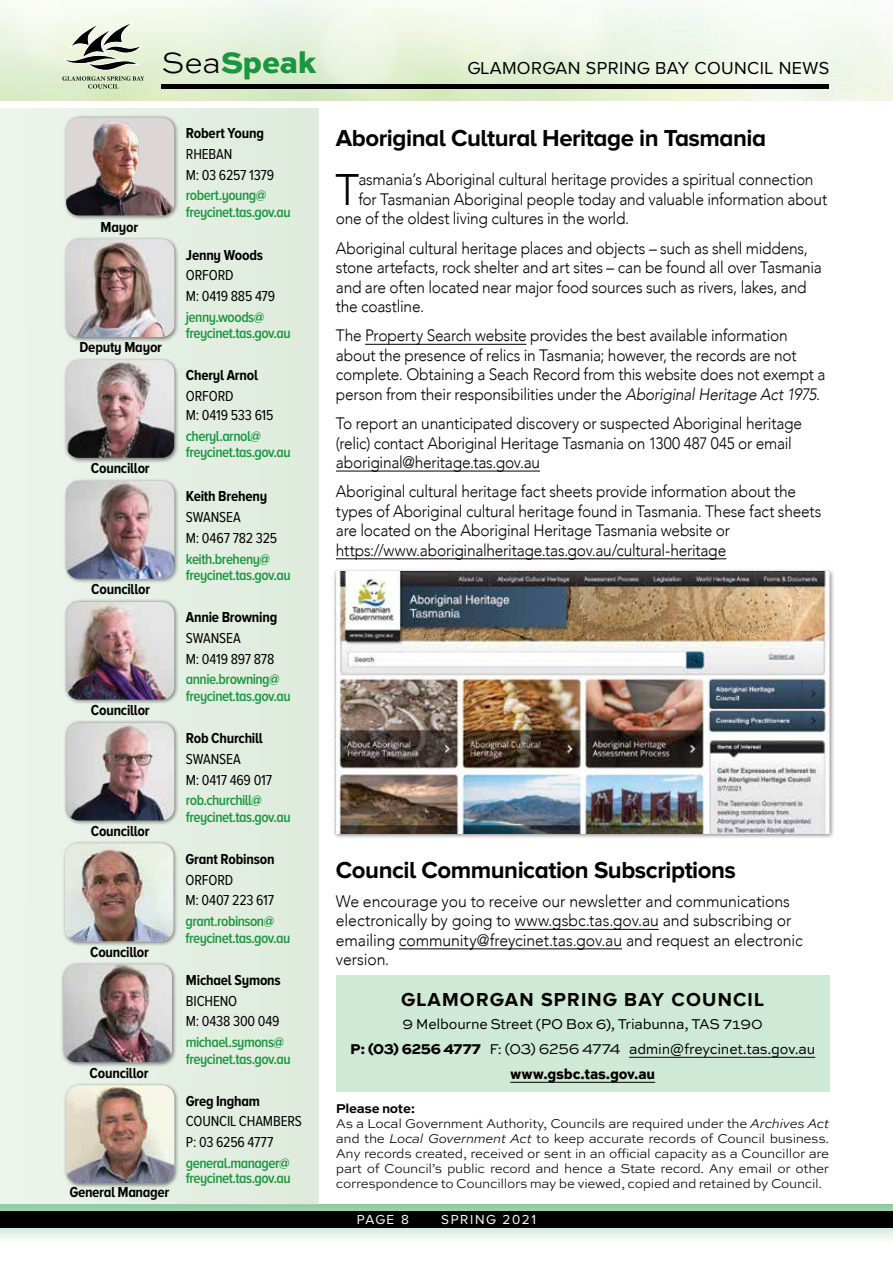
<style>
.page{position:relative;width:893px;height:1263px;background:#fff}
.page>*{position:absolute;margin:0;border:0;box-sizing:border-box;transform-origin:0 0}
.t1{font:300 44.1px "Avenir";color:#000;scale:.94 1}
.t2{font:800 31.05px "Sweet Sans Pro";letter-spacing:-.01em;color:#1a963f}
.t3{font:700 24px "Proxima Nova A";letter-spacing:-.02em;color:#000}
.t4{font:700 19.5px "Proxima Nova A";letter-spacing:.06em;color:#000}
.t5{font:18px "Proxima Nova A";letter-spacing:.02em;color:#000}
.t6{font:300 16.5px/19.5px "Avenir";letter-spacing:-.015em;color:#000;scale:.94 1}
.t7{font:300 16.5px/19.5px "Avenir";letter-spacing:-.015em;color:#000;scale:.96 1}
.t8{font:600 15px/16.5px "Proxima Nova A Cond";letter-spacing:-.035em;color:#1a963f}
.t9{font:700 15px "Proxima Nova A Cond";letter-spacing:-.015em;color:#000}
.t10{font:15px/20.7px "Proxima Nova A Cond";letter-spacing:-.015em;color:#000}
.t11{font:15px/25px "Sweet Sans Pro";letter-spacing:-.02em;color:#000;text-align:center;scale:.94 1}
.t12{font:300 13.5px/15px "Sweet Sans Pro";letter-spacing:-.025em;color:#000}
.t13{font:13.5px "Proxima Nova A";letter-spacing:.12em;color:#fff}
.s1{font-weight:300;color:#000}
.s2{font-style:italic}
.s3{font-weight:800}
.s4{font-weight:700}
</style>
<div class="page">
<img style="left:0;top:0;width:893px;height:101px">
<svg style="left:0;top:1204px;width:892px;height:35px;background:#c4e4ce"></svg>
<hr style="left:892px;top:1204px;width:1px;height:59px;background:#1a963f">
<div style="left:162px;top:84px;width:667px;height:5px;background:#000"></div>
<div style="left:0;top:1211px;width:893px;height:17px;background:#000"></div>
<svg style="left:62px;top:22px;width:83px;height:67px;background:#bcc4b1"></svg>
<div style="left:336px;top:975px;width:493px;height:117px;background:#cfe9d7"></div>
<hr style="left:629px;top:1057px;width:186px;height:1px;background:#000">
<hr style="left:510px;top:1082px;width:145px;height:1px;background:#000">
<div style="left:0;top:108px;width:319px;height:1096px;background:#e3eee2"></div>
<div style="left:63px;top:236px;width:117px;height:106px;background:#000;opacity:.5"></div>
<img style="left:66px;top:239px;width:108px;height:98px">
<div style="left:63px;top:1082px;width:117px;height:106px;background:#000;opacity:.5"></div>
<img style="left:66px;top:1085px;width:108px;height:98px">
<div style="left:63px;top:357px;width:117px;height:106px;background:#000;opacity:.5"></div>
<img style="left:66px;top:360px;width:108px;height:98px">
<div style="left:63px;top:478px;width:117px;height:106px;background:#000;opacity:.5"></div>
<img style="left:66px;top:481px;width:108px;height:98px">
<div style="left:63px;top:599px;width:117px;height:106px;background:#000;opacity:.5"></div>
<img style="left:66px;top:602px;width:108px;height:98px">
<div style="left:63px;top:719px;width:117px;height:107px;background:#000;opacity:.5"></div>
<img style="left:66px;top:723px;width:108px;height:97px">
<div style="left:62px;top:840px;width:117px;height:107px;background:#000;opacity:.5"></div>
<img style="left:65px;top:843px;width:108px;height:98px">
<div style="left:61px;top:961px;width:116px;height:107px;background:#000;opacity:.5"></div>
<img style="left:64px;top:964px;width:108px;height:98px">
<div style="left:63px;top:115px;width:117px;height:106px;background:#000;opacity:.5"></div>
<img style="left:66px;top:118px;width:108px;height:98px">
<hr style="left:515px;top:929px;width:144px;height:1px;background:#000">
<hr style="left:399px;top:948px;width:223px;height:1px;background:#000">
<hr style="left:365px;top:344px;width:161px;height:1px;background:#000">
<hr style="left:336px;top:471px;width:204px;height:1px;background:#000">
<hr style="left:336px;top:558px;width:390px;height:1px;background:#000">
<div style="left:332px;top:568px;width:503px;height:271px;background:#000;opacity:.5"></div>
<img style="left:336px;top:572px;width:493px;height:261px">
<h2 class="t2" style="left:162px;top:38px;width:156px"><span class="s1">Sea</span>Speak</h2>
<p class="t5" style="left:467px;top:58px;width:363px">GLAMORGAN SPRING BAY COUNCIL NEWS</p>
<p class="t9" style="left:100px;top:218px;width:39px">Mayor</p>
<p class="t9" style="left:79px;top:339px;width:84px">Deputy Mayor</p>
<p class="t9" style="left:91px;top:460px;width:60px">Councillor</p>
<p class="t9" style="left:91px;top:581px;width:60px">Councillor</p>
<p class="t9" style="left:91px;top:702px;width:60px">Councillor</p>
<p class="t9" style="left:91px;top:823px;width:60px">Councillor</p>
<p class="t9" style="left:90px;top:943px;width:60px">Councillor</p>
<p class="t9" style="left:90px;top:1064px;width:60px">Councillor</p>
<p class="t9" style="left:69px;top:1183px;width:102px">General Manager</p>
<p class="t9" style="left:186px;top:125px;width:80px">Robert Young</p>
<p class="t10" style="left:186px;top:143px;width:90px">RHEBAN<br>M: 03 6257 1379</p>
<p class="t8" style="left:186px;top:187px;width:106px">robert.young@ freycinet.tas.gov.au</p>
<p class="t9" style="left:186px;top:246px;width:79px">Jenny Woods</p>
<p class="t10" style="left:186px;top:265px;width:91px">ORFORD<br>M: 0419 885 479</p>
<p class="t8" style="left:186px;top:308px;width:106px">jenny.woods@ freycinet.tas.gov.au</p>
<p class="t9" style="left:186px;top:367px;width:74px">Cheryl Arnol</p>
<p class="t10" style="left:186px;top:387px;width:89px;line-height:18.6px">ORFORD<br>M: 0419 533 615</p>
<p class="t8" style="left:186px;top:427px;width:106px">cheryl.arnol@ freycinet.tas.gov.au</p>
<p class="t9" style="left:186px;top:488px;width:83px">Keith Breheny</p>
<p class="t10" style="left:186px;top:507px;width:93px">SWANSEA<br>M: 0467 782 325</p>
<p class="t8" style="left:186px;top:550px;width:106px">keith.breheny@ freycinet.tas.gov.au</p>
<p class="t9" style="left:186px;top:609px;width:93px">Annie Browning</p>
<p class="t10" style="left:186px;top:627px;width:90px">SWANSEA<br>M: 0419 897 878</p>
<p class="t8" style="left:186px;top:671px;width:106px">annie.browning@ freycinet.tas.gov.au</p>
<p class="t9" style="left:186px;top:730px;width:78px">Rob Churchill</p>
<p class="t10" style="left:186px;top:748px;width:88px">SWANSEA<br>M: 0417 469 017</p>
<p class="t8" style="left:186px;top:792px;width:106px">rob.churchill@ freycinet.tas.gov.au</p>
<p class="t9" style="left:186px;top:851px;width:91px">Grant Robinson</p>
<p class="t10" style="left:186px;top:869px;width:90px">ORFORD<br>M: 0407 223 617</p>
<p class="t8" style="left:186px;top:913px;width:106px">grant.robinson@ freycinet.tas.gov.au</p>
<p class="t9" style="left:186px;top:971px;width:96px">Michael Symons</p>
<p class="t10" style="left:186px;top:990px;width:95px">BICHENO<br>M: 0438 300 049</p>
<p class="t8" style="left:186px;top:1034px;width:106px">michael.symons@ freycinet.tas.gov.au</p>
<p class="t9" style="left:186px;top:1092px;width:76px">Greg Ingham</p>
<p class="t10" style="left:186px;top:1111px;width:117px">COUNCIL CHAMBERS<br>P: 03 6256 4777</p>
<p class="t8" style="left:186px;top:1155px;width:106px;line-height:15px">general.manager@ freycinet.tas.gov.au</p>
<h3 class="t3" style="left:336px;top:125px;width:432px">Aboriginal Cultural Heritage in Tasmania</h3>
<h1 class="t1" style="left:335px;top:163px;width:27px">T</h1>
<p class="t6" style="left:358px;top:170px;width:486px">asmania’s Aboriginal cultural heritage provides a spiritual connection</p>
<p class="t6" style="left:358px;top:189px;width:500px">for Tasmanian Aboriginal people today and valuable information about</p>
<p class="t6" style="left:336px;top:209px;width:314px">one of the oldest living cultures in the world.</p>
<p class="t6" style="left:336px;top:238px;width:518px">Aboriginal cultural heritage places and objects – such as shell middens, stone artefacts, rock shelter and art sites – can be found all over Tasmania and are often located near major food sources such as rivers, lakes, and the coastline.</p>
<p class="t6" style="left:336px;top:326px;width:522px">The Property Search website provides the best available information about the presence of relics in Tasmania; however, the records are not complete. Obtaining a Seach Record from this website does not exempt a person from their responsibilities under the <span class="s2">Aboriginal Heritage Act 1975</span>.</p>
<p class="t6" style="left:336px;top:414px;width:497px">To report an unanticipated discovery or suspected Aboriginal heritage (relic) contact Aboriginal Heritage Tasmania on 1300 487 045 or email aboriginal@heritage.tas.gov.au</p>
<p class="t6" style="left:336px;top:482px;width:518px">Aboriginal cultural heritage fact sheets provide information about the types of Aboriginal cultural heritage found in Tasmania. These fact sheets are located on the Aboriginal Heritage Tasmania website or https://www.aboriginalheritage.tas.gov.au/cultural-heritage</p>
<h3 class="t3" style="left:336px;top:856px;width:402px">Council Communication Subscriptions</h3>
<p class="t7" style="left:336px;top:891px;width:488px">We encourage you to receive our newsletter and communications electronically by going to www.gsbc.tas.gov.au and subscribing or emailing community@freycinet.tas.gov.au and request an electronic version.</p>
<p class="t4" style="left:401px;top:989px;width:364px">GLAMORGAN SPRING BAY COUNCIL</p>
<p class="t11" style="left:350px;top:1011px;width:496px">9 Melbourne Street (PO Box 6), Triabunna, TAS 7190<br><span class="s3">P: (03) 6256 4777</span> F: (03) 6256 4774 admin@freycinet.tas.gov.au <span class="s3">www.gsbc.tas.gov.au</span></p>
<p class="t12" style="left:336px;top:1100px;width:495px"><span class="s4">Please note:<br></span>As a Local Government Authority, Councils are required under the <span class="s2">Archives Act </span>and the <span class="s2">Local Government Act</span> to keep accurate records of Council business.<br>Any records created, received or sent in an official capacity as a Councillor are part of Council’s public record and hence a State record. Any email or other correspondence to Councillors may be viewed, copied and retained by Council.</p>
<p class="t13" style="left:357px;top:1212px;width:54px">PAGE 8</p>
<p class="t13" style="left:441px;top:1212px;width:96px">SPRING 2021</p>
</div>
